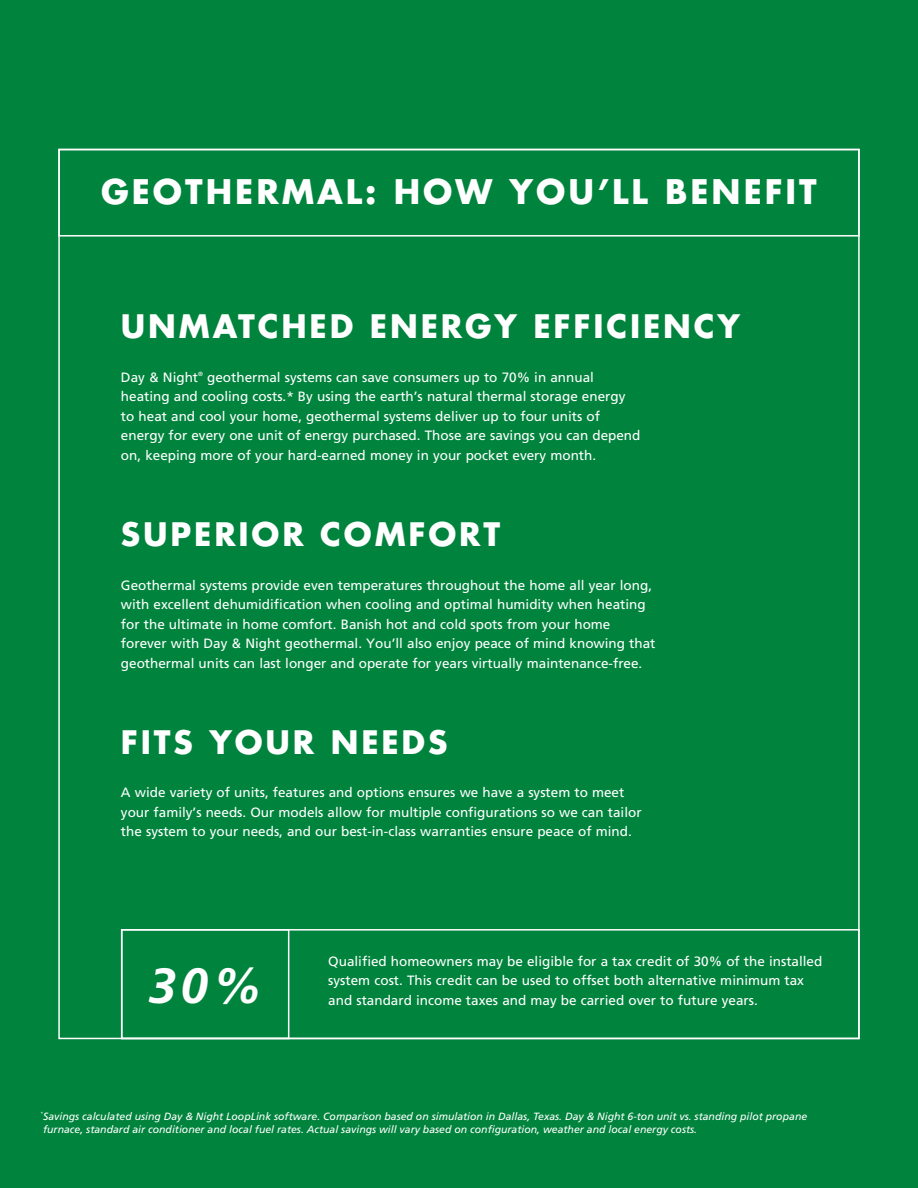
<style>
.page{position:relative;width:918px;height:1188px;background:#00843d}
.page>*{position:absolute;margin:0;border:0;box-sizing:border-box;transform-origin:0 0}
.t1{font:italic 700 49.5px "Frutiger";color:#fff}
.t2{font:700 33px "Futura Std";letter-spacing:.09em;color:#fff}
.t3{font:700 31.5px "Futura Std";letter-spacing:.09em;color:#fff}
.H-Body_copy{font:13.5px/19.5px "Frutiger";color:#fff}
.Disclaimer{font:italic 10.5px/12.8px "Frutiger";color:#fff}
</style>
<div class="page">
<div style="left:58px;top:149px;width:802px;height:88px;border:2px solid #fff"></div>
<div style="left:121px;top:929px;width:739px;height:110px;border:2px solid #fff"></div>
<div style="left:121px;top:929px;width:168px;height:110px;border:2px solid #fff"></div>
<p class="t2" style="left:101px;top:169px;width:717px">GEOTHERMAL: HOW YOU’LL BENEFIT</p>
<p class="t3" style="left:121px;top:306px;width:621px">UNMATCHED ENERGY EFFICIENCY</p>
<p class="H-Body_copy" style="left:121px;top:367px;width:521px">Day &amp; Night<sup>®</sup> geothermal systems can save consumers up to 70% in annual heating and cooling costs.* By using the earth’s natural thermal storage energy to heat and cool your home, geothermal systems deliver up to four units of energy for every one unit of energy purchased. Those are savings you can depend on, keeping more of your hard-earned money in your pocket every month.</p>
<p class="t3" style="left:121px;top:513px;width:381px">SUPERIOR COMFORT</p>
<p class="H-Body_copy" style="left:121px;top:575px;width:536px">Geothermal systems provide even temperatures throughout the home all year long, with excellent dehumidification when cooling and optimal humidity when heating for the ultimate in home comfort. Banish hot and cold spots from your home forever with Day &amp; Night geothermal. You’ll also enjoy peace of mind knowing that geothermal units can last longer and operate for years virtually maintenance-free.</p>
<p class="t3" style="left:121px;top:721px;width:328px">FITS YOUR NEEDS</p>
<p class="H-Body_copy" style="left:121px;top:783px;width:522px">A wide variety of units, features and options ensures we have a system to meet your family’s needs. Our models allow for multiple configurations so we can tailor the system to your needs, and our best-in-class warranties ensure peace of mind.</p>
<p class="t1" style="left:148px;top:957px;width:115px">30%</p>
<p class="H-Body_copy" style="left:328px;top:951px;width:496px">Qualified homeowners may be eligible for a tax credit of 30% of the installed system cost. This credit can be used to offset both alternative minimum tax and standard income taxes and may be carried over to future years.</p>
<p class="Disclaimer" style="left:40px;top:1110px;width:768px"><sup>*</sup>Savings calculated using Day &amp; Night LoopLink software. Comparison based on simulation in Dallas, Texas. Day &amp; Night 6-ton unit vs. standing pilot propane furnace, standard air conditioner and local fuel rates. Actual savings will vary based on configuration, weather and local energy costs.</p>
</div>
